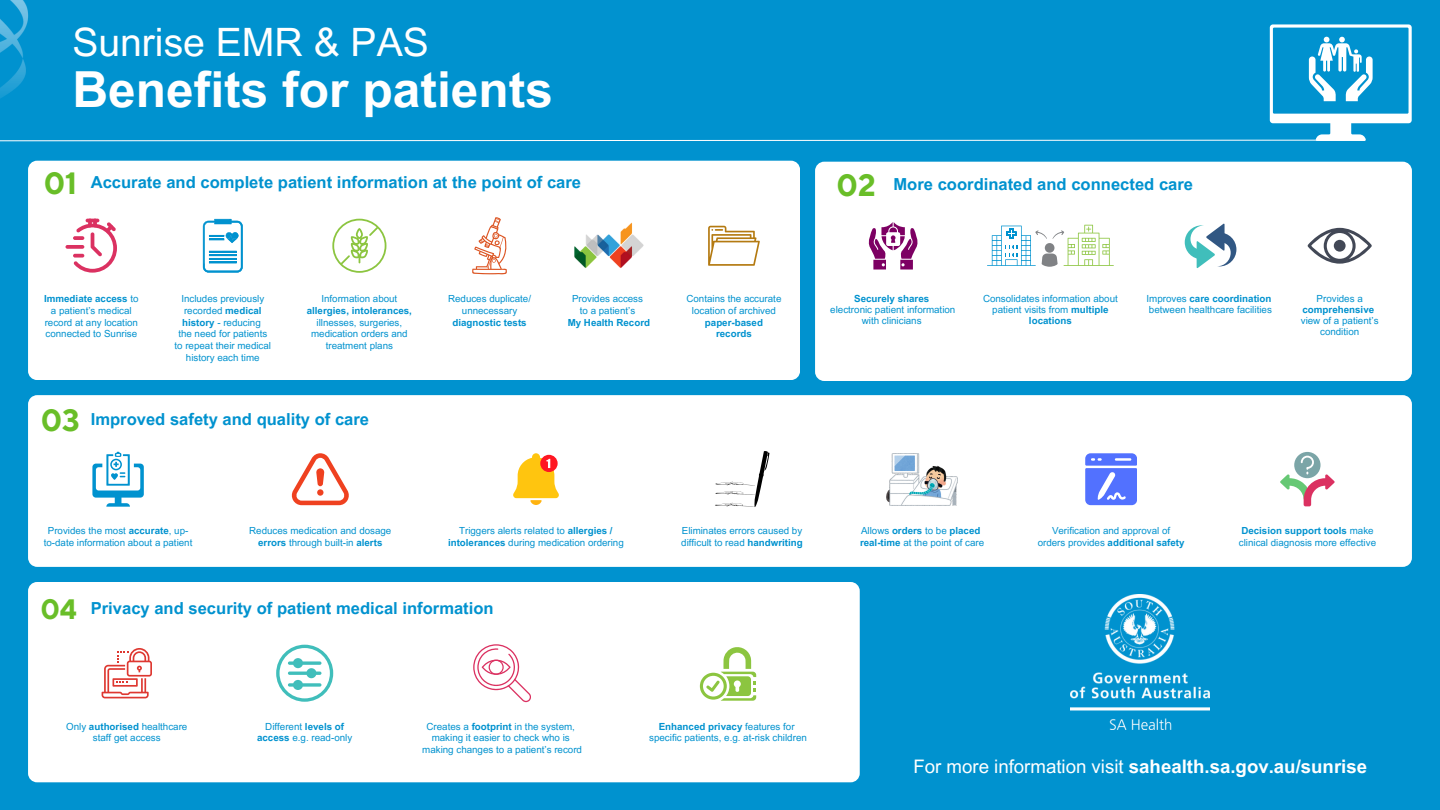
<style>
.page{position:relative;width:1440px;height:810px;background:#0092cf}
.page>*{position:absolute;margin:0;border:0;box-sizing:border-box;transform-origin:0 0}
.t1{font:700 49.7px "Arial MT Pro";color:#fff}
.t2{font:39.1px "Arial MT Pro";color:#fff}
.t3{font:700 30.7px "TT Norms Pro";color:#69be28}
.t4{font:700 28px "TT Norms Pro";color:#69be28}
.t5{font:700 18.6px "Arial MT Pro";color:#fff}
.t6{font:700 16.6px "Arial MT Pro";color:#0092cf}
.t7{font:9.8px/11.7px "Arial MT Pro";color:#0092cf;text-align:center}
.t8{font:700 9.8px/11.2px "Arial MT Pro";color:#0092cf;text-align:center}
.s1{font-weight:700}
.s2{font-weight:400}
</style>
<div class="page">
<img style="left:0;top:0;width:29px;height:24px">
<svg style="left:0;top:24px;width:1412px;height:118px"></svg>
<div style="left:28px;top:395px;width:1384px;height:172px;background:#fff"></div>
<svg style="left:715px;top:451px;width:55px;height:56px;background:#e6e6e6"></svg>
<svg style="left:1294px;top:452px;width:27px;height:26px"></svg>
<svg style="left:1280px;top:456px;width:55px;height:50px;background:#d8d2d1"></svg>
<svg style="left:92px;top:452px;width:52px;height:55px"></svg>
<svg style="left:513px;top:453px;width:46px;height:52px;background:#ffc861"></svg>
<svg style="left:291px;top:453px;width:58px;height:52px;background:#fac8bf"></svg>
<img style="left:887px;top:453px;width:70px;height:52px">
<svg style="left:1085px;top:453px;width:52px;height:52px;background:#6f89ff"></svg>
<div style="left:815px;top:162px;width:597px;height:219px;background:#fff;border-radius:9px"></div>
<svg style="left:987px;top:225px;width:127px;height:42px"></svg>
<svg style="left:1185px;top:223px;width:51px;height:45px"></svg>
<svg style="left:1308px;top:228px;width:64px;height:36px"></svg>
<svg style="left:868px;top:222px;width:50px;height:47px"></svg>
<div style="left:28px;top:161px;width:772px;height:219px;background:#fff;border-radius:9px"></div>
<svg style="left:203px;top:219px;width:40px;height:54px"></svg>
<svg style="left:332px;top:219px;width:54px;height:54px"></svg>
<img style="left:574px;top:222px;width:70px;height:46px">
<svg style="left:708px;top:226px;width:52px;height:39px"></svg>
<svg style="left:74px;top:219px;width:43px;height:54px"></svg>
<svg style="left:66px;top:245px;width:18px;height:4px"></svg>
<svg style="left:73px;top:236px;width:11px;height:4px"></svg>
<svg style="left:73px;top:254px;width:11px;height:4px"></svg>
<svg style="left:472px;top:217px;width:35px;height:57px"></svg>
<img style="left:1071px;top:595px;width:139px;height:134px">
<div style="left:28px;top:582px;width:832px;height:200px;background:#fff;border-radius:9px"></div>
<svg style="left:102px;top:648px;width:50px;height:50px"></svg>
<svg style="left:473px;top:644px;width:58px;height:58px"></svg>
<svg style="left:276px;top:645px;width:57px;height:57px"></svg>
<svg style="left:700px;top:647px;width:56px;height:54px"></svg>
<p class="t2" style="left:72px;top:28px;width:358px">Sunrise EMR &amp; PAS</p>
<p class="t1" style="left:72px;top:71px;width:482px">Benefits for patients</p>
<p class="t3" style="left:44px;top:165px;width:35px">01</p>
<h3 class="t6" style="left:91px;top:176px;width:492px">Accurate and complete patient information at the point of care</h3>
<p class="t3" style="left:837px;top:167px;width:41px">02</p>
<p class="t6" style="left:893px;top:178px;width:301px">More coordinated and connected care</p>
<p class="t7" style="left:44px;top:294px;width:96px"><span class="s1">Immediate access</span> to a patient’s medical record at any location connected to Sunrise</p>
<p class="t7" style="left:181px;top:294px;width:84px;text-align:left">Includes previously recorded <span class="s1">medical history</span> - reducing</p>
<p class="t7" style="left:175px;top:329px;width:98px">the need for patients to repeat their medical history each time</p>
<p class="t7" style="left:307px;top:294px;width:107px">Information about <span class="s1">allergies, intolerances, </span>illnesses, surgeries, medication orders and treatment plans</p>
<p class="t7" style="left:572px;top:294px;width:73px">Provides access</p>
<p class="t7" style="left:448px;top:294px;width:84px">Reduces duplicate/ unnecessary <span class="s1">diagnostic tests</span></p>
<p class="t7" style="left:580px;top:306px;width:57px">to a patient’s</p>
<p class="t8" style="left:568px;top:318px;width:84px">My Health Record</p>
<p class="t3" style="left:41px;top:402px;width:41px">03</p>
<p class="t6" style="left:91px;top:413px;width:280px">Improved safety and quality of care</p>
<p class="t7" style="left:687px;top:294px;width:96px">Contains the accurate location of archived <span class="s1">paper-based records</span></p>
<p class="t8" style="left:854px;top:294px;width:77px">Securely shares</p>
<p class="t7" style="left:830px;top:305px;width:127px">electronic patient information</p>
<p class="t7" style="left:862px;top:316px;width:61px">with clinicians</p>
<p class="t7" style="left:983px;top:294px;width:136px;line-height:11.2px">Consolidates information about patient visits from <span class="s1">multiple locations</span></p>
<p class="t8" style="left:1147px;top:294px;width:127px"><span class="s2">Improves</span> care coordination</p>
<p class="t7" style="left:1149px;top:305px;width:124px">between healthcare facilities</p>
<p class="t8" style="left:1302px;top:294px;width:73px"><span class="s2">Provides a </span>comprehensive</p>
<p class="t7" style="left:1301px;top:316px;width:79px;line-height:11.2px">view of a patient’s condition</p>
<p class="t7" style="left:860px;top:538px;width:126px"><span class="s1">real-time</span> at the point of care</p>
<p class="t7" style="left:1038px;top:526px;width:148px">Verification and approval of orders provides <span class="s1">additional safety</span></p>
<p class="t7" style="left:44px;top:526px;width:150px">Provides the most <span class="s1">accurate</span>, up&shy;to-date information about a patient</p>
<h3 class="t7" style="left:448px;top:526px;width:177px">Triggers alerts related to <span class="s1">allergies / intolerances</span> during medication ordering</h3>
<p class="t7" style="left:249px;top:526px;width:144px">Reduces medication and dosage <span class="s1">errors</span> through built-in <span class="s1">alerts</span></p>
<p class="t8" style="left:861px;top:527px;width:121px"><span class="s2">Allows</span> orders <span class="s2">to be</span> placed</p>
<p class="t7" style="left:681px;top:526px;width:123px;text-align:left">Eliminates errors caused by difficult to read <span class="s1">handwriting</span></p>
<p class="t4" style="left:41px;top:592px;width:38px">04</p>
<p class="t6" style="left:91px;top:602px;width:404px">Privacy and security of patient medical information</p>
<p class="t7" style="left:66px;top:722px;width:123px;line-height:11.2px">Only <span class="s1">authorised</span> healthcare staff get access</p>
<h3 class="t7" style="left:427px;top:722px;width:150px">Creates a <span class="s1">footprint</span> in the system,</h3>
<p class="t7" style="left:257px;top:722px;width:97px;line-height:11.2px">Different <span class="s1">levels of access</span> e.g. read-only</p>
<p class="t8" style="left:659px;top:722px;width:137px">Enhanced privacy <span class="s2">features for</span></p>
<p class="t7" style="left:649px;top:733px;width:159px">specific patients, e.g. at-risk children</p>
<p class="t7" style="left:432px;top:733px;width:140px">making it easier to check who is</p>
<p class="t7" style="left:422px;top:745px;width:161px">making changes to a patient’s record</p>
<h1 class="t7" style="left:1239px;top:526px;width:139px;text-align:left"><span class="s1">Decision support tools</span> make clinical diagnosis more effective</h1>
<p class="t5" style="left:913px;top:759px;width:455px"><span class="s2">For more information visit</span> sahealth.sa.gov.au/sunrise</p>
</div>
